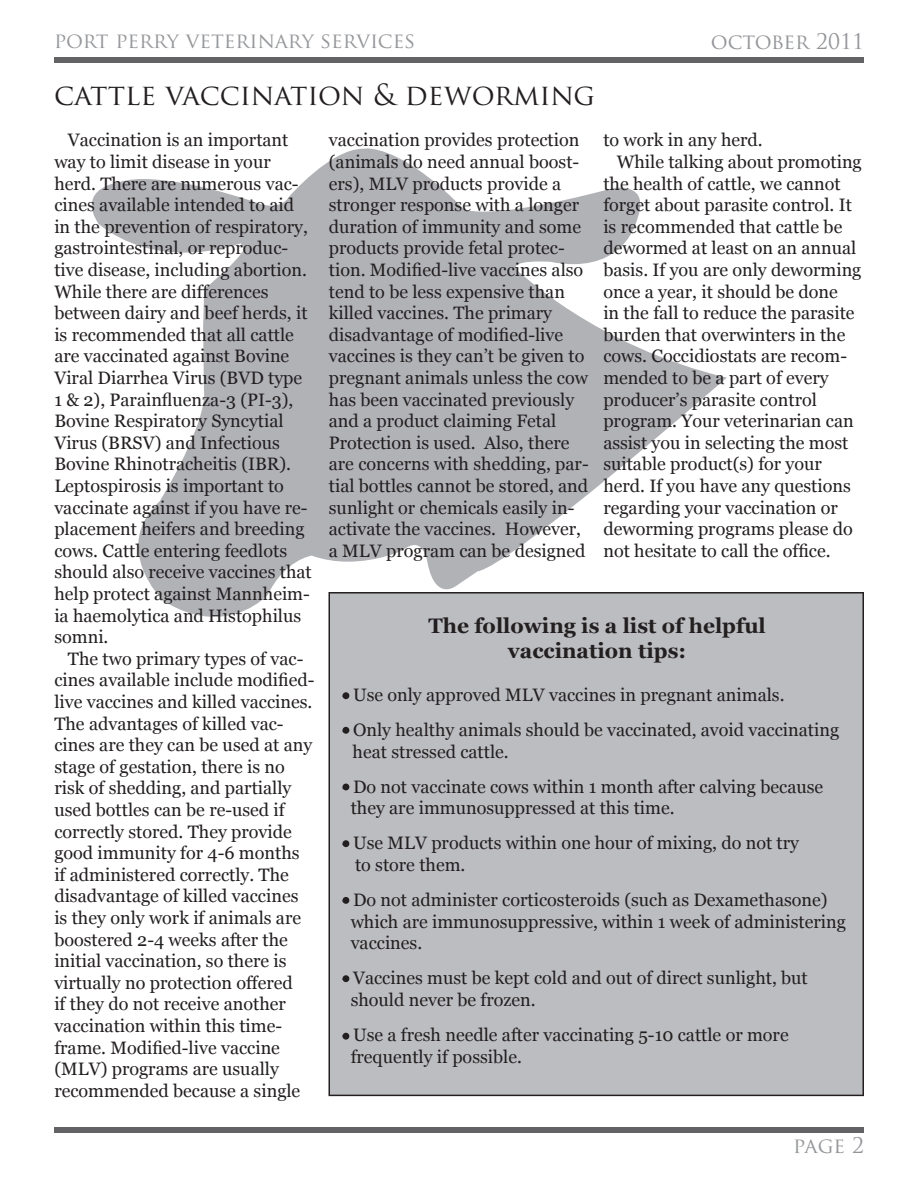
<style>
.page{position:relative;width:918px;height:1188px;background:#fff}
.page>*{position:absolute;margin:0;border:0;box-sizing:border-box;transform-origin:0 0}
.t1{font:28.5px "Trajan Pro";color:#231f20}
.t2{font:700 21px/25.2px "Georgia";color:#231f20;text-align:center}
.t3{font:21px "Trajan Pro";color:#95979a}
.t4{font:21px "Trajan Pro";color:#939598}
.t5{font:18px/21.6px "Georgia";color:#231f20}
</style>
<div class="page">
<div style="left:54px;top:57px;width:810px;height:6px;background:#636366"></div>
<div style="left:54px;top:1127px;width:810px;height:6px;background:#636366"></div>
<svg style="left:92px;top:149px;width:635px;height:468px;fill:#b1b2b6"></svg>
<div style="left:328px;top:592px;width:536px;height:504px;background:#bcbdc0"></div>
<div style="left:342px;top:692px;width:7px;height:7px;background:#231f20;border-radius:50%"></div>
<div style="left:342px;top:727px;width:7px;height:7px;background:#231f20;border-radius:50%"></div>
<div style="left:342px;top:784px;width:7px;height:6px;background:#231f20;border-radius:50%"></div>
<div style="left:342px;top:840px;width:7px;height:7px;background:#231f20;border-radius:50%"></div>
<div style="left:342px;top:897px;width:7px;height:7px;background:#231f20;border-radius:50%"></div>
<div style="left:342px;top:975px;width:7px;height:7px;background:#231f20;border-radius:50%"></div>
<div style="left:342px;top:1033px;width:7px;height:7px;background:#231f20;border-radius:50%"></div>
<p class="t3" style="left:54px;top:27px;width:363px">PORT PERRY VETERINARY SERVICES</p>
<p class="t4" style="left:711px;top:28px;width:155px">OCTOBER 2011</p>
<h1 class="t1" style="left:54px;top:77px;width:542px">CATTLE VACCINATION &amp; DEWORMING</h1>
<p class="t5" style="left:54px;top:130px;width:259px;text-indent:14px">Vaccination is an important way to limit disease in your herd. There are numerous vac&shy;cines available intended to aid in the prevention of respiratory, gastrointestinal, or reproduc&shy;tive disease, including abortion.<br>While there are differences between dairy and beef herds, it is recommended that all cattle are vaccinated against Bovine<br>Viral Diarrhea Virus (BVD type<br>1 &amp; 2), Parainfluenza-3 (PI-3),<br>Bovine Respiratory Syncytial<br>Virus (BRSV) and Infectious<br>Bovine Rhinotracheitis (IBR).<br>Leptospirosis is important to vaccinate against if you have re&shy;placement heifers and breeding cows. Cattle entering feedlots should also receive vaccines that help protect against Mannheim&shy;ia haemolytica and Histophilus somni.</p>
<p class="t5" style="left:54px;top:648px;width:262px;text-indent:14px">The two primary types of vac&shy;cines available include modified&shy;live vaccines and killed vaccines.<br>The advantages of killed vac&shy;cines are they can be used at any stage of gestation, there is no risk of shedding, and partially used bottles can be re-used if correctly stored. They provide good immunity for 4-6 months if administered correctly. The disadvantage of killed vaccines is they only work if animals are boostered 2-4 weeks after the initial vaccination, so there is virtually no protection offered<br>if they do not receive another vaccination within this time&shy;frame. Modified-live vaccine (MLV) programs are usually recommended because a single</p>
<p class="t5" style="left:329px;top:130px;width:261px">vaccination provides protection (animals do need annual boost&shy;ers), MLV products provide a stronger response with a longer duration of immunity and some products provide fetal protec&shy;tion. Modified-live vaccines also tend to be less expensive than killed vaccines. The primary disadvantage of modified-live vaccines is they can’t be given to pregnant animals unless the cow has been vaccinated previously and a product claiming Fetal<br>Protection is used. Also, there are concerns with shedding, par&shy;tial bottles cannot be stored, and sunlight or chemicals easily in&shy;activate the vaccines. However, a MLV program can be designed</p>
<p class="t5" style="left:603px;top:130px;width:161px">to work in any herd.</p>
<p class="t5" style="left:617px;top:151px;width:246px">While talking about promoting</p>
<p class="t5" style="left:603px;top:173px;width:239px">the health of cattle, we cannot</p>
<p class="t5" style="left:603px;top:195px;width:250px">forget about parasite control. It</p>
<p class="t5" style="left:603px;top:216px;width:241px">is recommended that cattle be</p>
<p class="t5" style="left:603px;top:238px;width:255px">dewormed at least on an annual</p>
<p class="t5" style="left:603px;top:259px;width:260px">basis. If you are only deworming</p>
<p class="t5" style="left:603px;top:281px;width:236px">once a year, it should be done</p>
<p class="t5" style="left:603px;top:303px;width:253px">in the fall to reduce the parasite</p>
<p class="t5" style="left:603px;top:324px;width:244px">burden that overwinters in the</p>
<p class="t5" style="left:603px;top:346px;width:245px">cows. Coccidiostats are recom-</p>
<p class="t5" style="left:603px;top:367px;width:227px">mended to be a part of every</p>
<p class="t5" style="left:603px;top:389px;width:215px">producer’s parasite control</p>
<p class="t5" style="left:603px;top:411px;width:252px">program. Your veterinarian can</p>
<p class="t5" style="left:603px;top:432px;width:247px">assist you in selecting the most</p>
<p class="t5" style="left:603px;top:454px;width:220px">suitable product(s) for your</p>
<p class="t5" style="left:603px;top:475px;width:249px">herd. If you have any questions</p>
<p class="t5" style="left:603px;top:497px;width:236px">regarding your vaccination or</p>
<p class="t5" style="left:603px;top:519px;width:251px">deworming programs please do</p>
<p class="t5" style="left:603px;top:540px;width:229px">not hesitate to call the office.</p>
<p class="t2" style="left:428px;top:613px;width:339px">The following is a list of helpful vaccination tips:</p>
<p class="t5" style="left:342px;top:684px;width:444px">- Use only approved MLV vaccines in pregnant animals.</p>
<p class="t5" style="left:353px;top:719px;width:488px;text-indent:-11px">- Only healthy animals should be vaccinated, avoid vaccinating heat stressed cattle.</p>
<p class="t5" style="left:351px;top:776px;width:474px;text-indent:-9px">- Do not vaccinate cows within 1 month after calving because they are immunosuppressed at this time.</p>
<p class="t5" style="left:355px;top:833px;width:446px;text-indent:-13px">- Use MLV products within one hour of mixing, do not try to store them.</p>
<p class="t5" style="left:351px;top:889px;width:497px;text-indent:-9px">- Do not administer corticosteroids (such as Dexamethasone) which are immunosuppressive, within 1 week of administering vaccines.</p>
<p class="t5" style="left:351px;top:968px;width:459px;text-indent:-9px">- Vaccines must be kept cold and out of direct sunlight, but should never be frozen.</p>
<p class="t5" style="left:351px;top:1024px;width:440px;text-indent:-9px">- Use a fresh needle after vaccinating 5-10 cattle or more frequently if possible.</p>
<p class="t4" style="left:793px;top:1132px;width:72px">PAGE 2</p>
</div>
